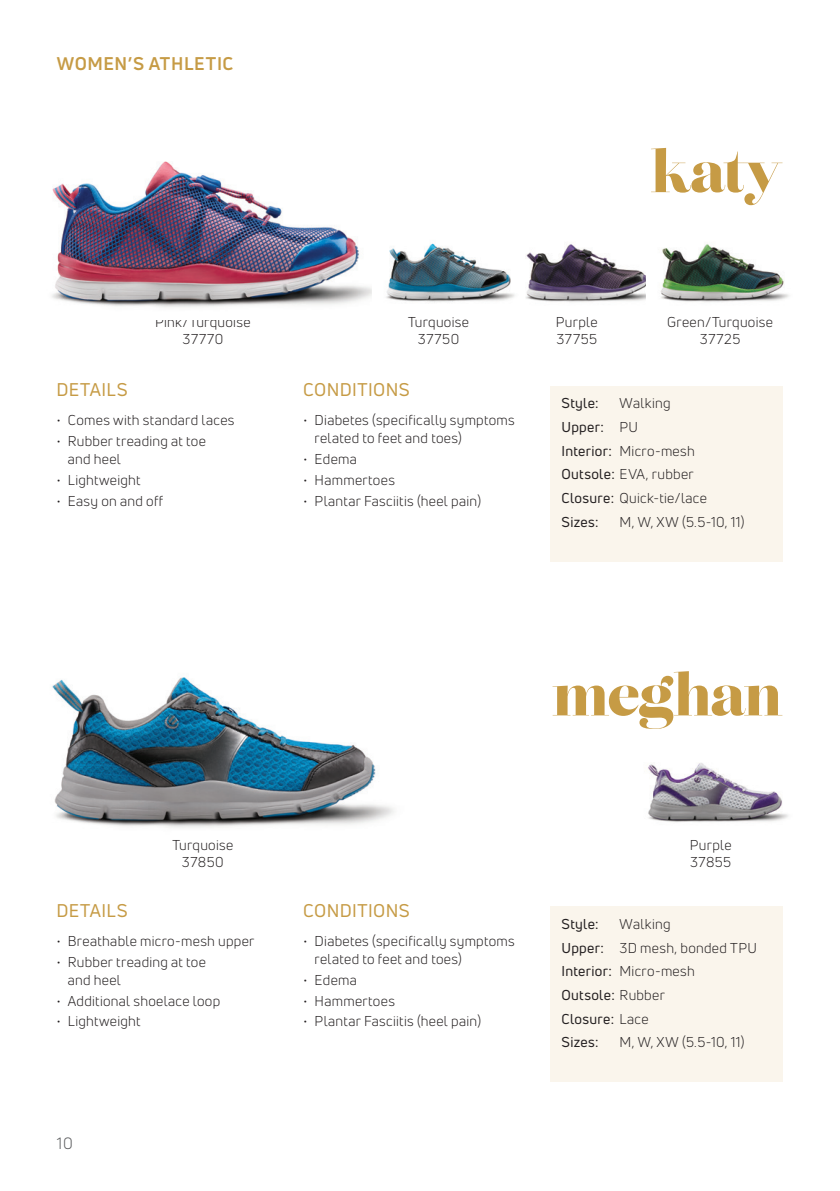
<style>
.page{position:relative;width:840px;height:1191px;background:#fff}
.page>*{position:absolute;margin:0;border:0;box-sizing:border-box;transform-origin:0 0}
.Women_s_shoe_names{font:56px "Lust Didone";letter-spacing:-.02em;color:#c69b45}
.header_1{font:18px "Uni Neue";letter-spacing:.02em;color:#c69b45}
.Women_s_section_headers{font:700 18px "Uni Neue";letter-spacing:.03em;color:#c69b45}
.t1{font:16px "Uni Neue";color:#57585a}
.specs{font:14px/18px "Uni Neue";letter-spacing:.02em;color:#231f20}
.specs-2{font:14px "Uni Neue";letter-spacing:.025em;color:#231f20}
.s1{font-style:inherit}
</style>
<div class="page">
<div style="left:550px;top:386px;width:232px;height:175px;background:#faf5ec"></div>
<div style="left:550px;top:906px;width:232px;height:176px;background:#faf5ec"></div>
<img style="left:52px;top:161px;width:320px;height:147px">
<img style="left:52px;top:677px;width:342px;height:151px">
<img style="left:647px;top:763px;width:141px;height:59px">
<img style="left:526px;top:244px;width:120px;height:58px">
<img style="left:660px;top:244px;width:129px;height:58px">
<img style="left:386px;top:243px;width:129px;height:60px">
<p class="Women_s_section_headers" style="left:57px;top:52px;width:178px">WOMEN’S ATHLETIC</p>
<p class="specs" style="left:155px;top:313px;width:97px">Pink/Turquoise</p>
<p class="specs" style="left:182px;top:330px;width:42px">37770</p>
<p class="header_1" style="left:56px;top:378px;width:73px">DETAILS</p>
<p class="specs" style="left:56px;top:411px;width:179px">• Comes with standard laces</p>
<p class="specs" style="left:68px;top:432px;width:140px;text-indent:-11px">• Rubber treading at toe and heel</p>
<p class="specs" style="left:56px;top:471px;width:86px">• Lightweight</p>
<p class="specs" style="left:56px;top:491px;width:108px">• Easy on and off</p>
<p class="Women_s_shoe_names" style="left:650px;top:137px;width:133px">katy</p>
<p class="specs" style="left:408px;top:313px;width:62px">Turquoise</p>
<p class="specs" style="left:417px;top:330px;width:43px">37750</p>
<p class="header_1" style="left:303px;top:378px;width:108px">CONDITIONS</p>
<p class="specs" style="left:314px;top:411px;width:201px;text-indent:-11px">• Diabetes (specifically symptoms related to feet and toes)</p>
<p class="specs" style="left:303px;top:450px;width:55px">• Edema</p>
<p class="specs" style="left:303px;top:471px;width:93px">• Hammertoes</p>
<p class="specs" style="left:303px;top:491px;width:179px">• Plantar Fasciitis (heel pain)</p>
<p class="specs" style="left:555px;top:313px;width:43px">Purple</p>
<p class="specs" style="left:556px;top:330px;width:42px">37755</p>
<p class="specs" style="left:666px;top:313px;width:107px">Green/Turquoise</p>
<p class="specs" style="left:699px;top:330px;width:42px">37725</p>
<p class="specs-2" style="left:561px;top:394px;width:39px">Style:</p>
<p class="specs" style="left:619px;top:394px;width:52px">Walking</p>
<p class="specs-2" style="left:561px;top:418px;width:78px">Upper: <span class="s1">PU</span></p>
<p class="specs" style="left:561px;top:441px;width:135px"><span class="s1">Interior:</span> Micro-mesh</p>
<p class="specs" style="left:561px;top:465px;width:134px"><span class="s1">Outsole:</span> EVA, rubber</p>
<p class="specs" style="left:561px;top:489px;width:147px"><span class="s1">Closure:</span> Quick-tie/lace</p>
<p class="specs-2" style="left:561px;top:513px;width:39px">Sizes:</p>
<p class="specs" style="left:619px;top:512px;width:126px">M, W, XW (5.5-10, 11)</p>
<p class="specs" style="left:172px;top:836px;width:62px">Turquoise</p>
<p class="specs" style="left:182px;top:852px;width:43px">37850</p>
<p class="header_1" style="left:56px;top:899px;width:73px">DETAILS</p>
<p class="specs" style="left:56px;top:932px;width:199px">• Breathable micro-mesh upper</p>
<p class="specs" style="left:68px;top:952px;width:140px;text-indent:-11px">• Rubber treading at toe and heel</p>
<p class="specs" style="left:56px;top:991px;width:165px">• Additional shoelace loop</p>
<p class="specs" style="left:56px;top:1012px;width:86px">• Lightweight</p>
<p class="t1" style="left:57px;top:1134px;width:18px">10</p>
<p class="Women_s_shoe_names" style="left:552px;top:660px;width:231px">meghan</p>
<p class="header_1" style="left:303px;top:899px;width:108px">CONDITIONS</p>
<p class="specs" style="left:314px;top:932px;width:201px;text-indent:-11px">• Diabetes (specifically symptoms related to feet and toes)</p>
<p class="specs" style="left:303px;top:970px;width:55px">• Edema</p>
<p class="specs" style="left:303px;top:991px;width:93px">• Hammertoes</p>
<p class="specs" style="left:303px;top:1012px;width:179px">• Plantar Fasciitis (heel pain)</p>
<p class="specs" style="left:689px;top:836px;width:43px">Purple</p>
<p class="specs" style="left:689px;top:852px;width:43px">37855</p>
<p class="specs-2" style="left:561px;top:915px;width:39px">Style:</p>
<p class="specs" style="left:619px;top:915px;width:52px">Walking</p>
<p class="specs" style="left:561px;top:938px;width:197px"><span class="s1">Upper:</span> 3D mesh, bonded TPU</p>
<p class="specs" style="left:561px;top:962px;width:135px"><span class="s1">Interior:</span> Micro-mesh</p>
<p class="specs-2" style="left:561px;top:986px;width:105px">Outsole: <span class="s1">Rubber</span></p>
<p class="specs-2" style="left:561px;top:1010px;width:89px">Closure: <span class="s1">Lace</span></p>
<p class="specs-2" style="left:561px;top:1033px;width:39px">Sizes:</p>
<p class="specs" style="left:619px;top:1033px;width:126px">M, W, XW (5.5-10, 11)</p>
</div>
